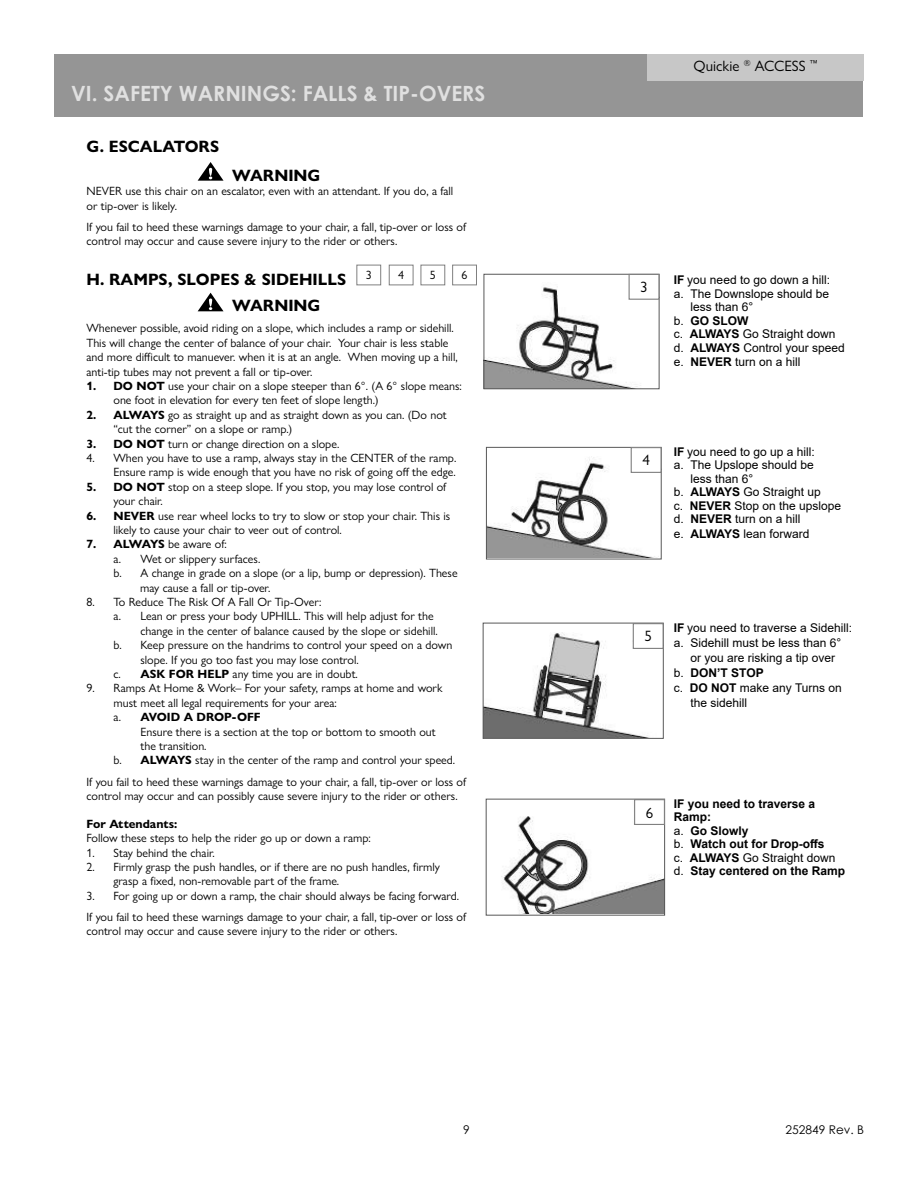
<style>
.page{position:relative;width:918px;height:1188px;background:#fff}
.page>*{position:absolute;margin:0;border:0;box-sizing:border-box;transform-origin:0 0}
.t1{font:700 21px "Century Gothic";color:#e0e0e0}
.t2{font:700 16.5px/26.5px "Gill Sans Nova";color:#000}
.t3{font:15px "Gill Sans Nova";color:#000}
.t4{font:12px/14.4px "Gill Sans Nova";color:#000}
.t5{font:12px "Arial";color:#000}
.t6{font:700 12px/13.5px "Arial";color:#000}
.t7{font:700 12px "Gill Sans Nova";color:#000}
.t8{font:12px "Century Gothic";color:#000}
.s1{font-weight:700}
.s2{font-weight:400}
</style>
<div class="page">
<div style="left:54px;top:54px;width:809px;height:63px;background:#959595"></div>
<div style="left:647px;top:54px;width:217px;height:26px;background:#c7c7c7"></div>
<svg style="left:198px;top:293px;width:26px;height:18px"></svg>
<svg style="left:198px;top:162px;width:26px;height:19px"></svg>
<div style="left:356px;top:265px;width:25px;height:20px;border:1px solid #808080"></div>
<div style="left:389px;top:265px;width:25px;height:20px;border:1px solid #808080"></div>
<div style="left:420px;top:265px;width:25px;height:20px;border:1px solid #808080"></div>
<div style="left:452px;top:265px;width:25px;height:20px;border:1px solid #808080"></div>
<img style="left:486px;top:276px;width:152px;height:111px">
<div style="left:484px;top:274px;width:175px;height:115px;border:1px solid #585858"></div>
<div style="left:629px;top:274px;width:30px;height:25px;background:#fff"></div>
<div style="left:629px;top:274px;width:30px;height:26px;border:1px solid #808080"></div>
<img style="left:488px;top:449px;width:171px;height:108px">
<div style="left:486px;top:447px;width:176px;height:112px;border:1px solid #585858"></div>
<div style="left:631px;top:448px;width:30px;height:24px;background:#fff"></div>
<div style="left:631px;top:447px;width:31px;height:26px;border:1px solid #808080"></div>
<img style="left:485px;top:625px;width:163px;height:112px">
<div style="left:483px;top:623px;width:181px;height:116px;border:1px solid #585858"></div>
<div style="left:633px;top:624px;width:30px;height:24px;background:#fff"></div>
<div style="left:633px;top:623px;width:31px;height:26px;border:1px solid #808080"></div>
<img style="left:501px;top:816px;width:162px;height:97px">
<div style="left:486px;top:799px;width:179px;height:117px;border:1px solid #585858"></div>
<div style="left:635px;top:800px;width:29px;height:24px;background:#fff"></div>
<div style="left:634px;top:799px;width:31px;height:26px;border:1px solid #808080"></div>
<h1 class="t1" style="left:71px;top:84px;width:416px">VI. SAFETY WARNINGS: FALLS &amp; TIP-OVERS</h1>
<h2 class="t2" style="left:87px;top:135px;width:134px">G. ESCALATORS</h2>
<h2 class="t2" style="left:232px;top:164px;width:90px">WARNING</h2>
<p class="t4" style="left:87px;top:185px;width:368px">NEVER use this chair on an escalator, even with an attendant. If you do, a fall or tip-over is likely.</p>
<p class="t4" style="left:87px;top:221px;width:381px">If you fail to heed these warnings damage to your chair, a fall, tip-over or loss of control may occur and cause severe injury to the rider or others.</p>
<h2 class="t2" style="left:232px;top:268px;width:115px;text-indent:-146px">H. RAMPS, SLOPES &amp; SIDEHILLS<br>WARNING</h2>
<p class="t4" style="left:87px;top:322px;width:373px">Whenever possible, avoid riding on a slope, which includes a ramp or sidehill.<br>This will change the center of balance of your chair. Your chair is less stable and more difficult to manuever. when it is at an angle. When moving up a hill, anti-tip tubes may not prevent a fall or tip-over.</p>
<p class="t4" style="left:114px;top:380px;width:350px;text-indent:-27px"><span class="s1">1. DO NOT</span> use your chair on a slope steeper than 6°. (A 6° slope means: one foot in elevation for every ten feet of slope length.)</p>
<p class="t4" style="left:114px;top:409px;width:335px;text-indent:-27px"><span class="s1">2. ALWAYS</span> go as straight up and as straight down as you can. (Do not “cut the corner” on a slope or ramp.)</p>
<p class="t4" style="left:87px;top:438px;width:254px"><span class="s1">3. DO NOT</span> turn or change direction on a slope.</p>
<p class="t4" style="left:87px;top:452px;width:371px;text-align:right">4. When you have to use a ramp, always stay in the CENTER of the ramp.<br>Ensure ramp is wide enough that you have no risk of going off the edge.</p>
<p class="t4" style="left:114px;top:481px;width:334px;text-indent:-27px"><span class="s1">5. DO NOT</span> stop on a steep slope. If you stop, you may lose control of your chair.</p>
<p class="t4" style="left:114px;top:510px;width:338px;text-indent:-27px"><span class="s1">6. NEVER</span> use rear wheel locks to try to slow or stop your chair. This is likely to cause your chair to veer out of control.</p>
<p class="t4" style="left:87px;top:538px;width:142px"><span class="s1">7. ALWAYS</span> be aware of:</p>
<p class="t4" style="left:114px;top:553px;width:148px">a. Wet or slippery surfaces.</p>
<p class="t4" style="left:114px;top:567px;width:346px">b. A change in grade on a slope (or a lip, bump or depression). These</p>
<p class="t4" style="left:140px;top:582px;width:132px">may cause a fall or tip-over.</p>
<p class="t4" style="left:87px;top:596px;width:236px">8. To Reduce The Risk Of A Fall Or Tip-Over:</p>
<p class="t4" style="left:114px;top:610px;width:322px">a. Lean or press your body UPHILL. This will help adjust for the</p>
<p class="t4" style="left:141px;top:625px;width:299px">change in the center of balance caused by the slope or sidehill.</p>
<p class="t4" style="left:114px;top:639px;width:340px">b. Keep pressure on the handrims to control your speed on a down</p>
<p class="t4" style="left:141px;top:654px;width:220px">slope. If you go too fast you may lose control.</p>
<p class="t4" style="left:114px;top:668px;width:246px">c. <span class="s1">ASK FOR HELP</span> any time you are in doubt.</p>
<p class="t4" style="left:114px;top:682px;width:330px;text-indent:-27px">9. Ramps At Home &amp; Work– For your safety, ramps at home and work must meet all legal requirements for your area:<br>a. <span class="s1">AVOID A DROP-OFF</span></p>
<p class="t4" style="left:141px;top:726px;width:297px">Ensure there is a section at the top or bottom to smooth out</p>
<p class="t4" style="left:141px;top:740px;width:68px">the transition.</p>
<p class="t4" style="left:114px;top:754px;width:343px">b. <span class="s1">ALWAYS</span> stay in the center of the ramp and control your speed.</p>
<p class="t4" style="left:87px;top:776px;width:381px">If you fail to heed these warnings damage to your chair, a fall, tip-over or loss of control may occur and can possibly cause severe injury to the rider or others.</p>
<p class="t7" style="left:87px;top:820px;width:92px">For Attendants:</p>
<p class="t4" style="left:87px;top:832px;width:286px">Follow these steps to help the rider go up or down a ramp:</p>
<p class="t4" style="left:87px;top:847px;width:130px">1. Stay behind the chair.</p>
<p class="t4" style="left:114px;top:861px;width:328px;text-indent:-27px">2. Firmly grasp the push handles, or if there are no push handles, firmly grasp a fixed, non-removable part of the frame.</p>
<p class="t4" style="left:87px;top:887px;width:381px;line-height:21.1px">3. For going up or down a ramp, the chair should always be facing forward.<br>If you fail to heed these warnings damage to your chair, a fall, tip-over or loss of</p>
<p class="t4" style="left:87px;top:925px;width:312px">control may occur and cause severe injury to the rider or others.</p>
<p class="t4" style="left:366px;top:269px;width:7px">3</p>
<p class="t4" style="left:398px;top:269px;width:7px">4</p>
<p class="t4" style="left:430px;top:269px;width:7px">5</p>
<p class="t4" style="left:462px;top:269px;width:7px">6</p>
<p class="t3" style="left:694px;top:61px;width:126px">Quickie <sup>®</sup> ACCESS <sup>™</sup></p>
<p class="t3" style="left:640px;top:282px;width:9px">3</p>
<p class="t5" style="left:674px;top:275px;width:158px"><span class="s1">IF</span> you need to go down a hill:</p>
<p class="t5" style="left:674px;top:289px;width:157px">a. The Downslope should be</p>
<p class="t5" style="left:691px;top:302px;width:64px">less than 6°</p>
<p class="t6" style="left:674px;top:315px;width:76px"><span class="s2">b.</span> GO SLOW</p>
<p class="t5" style="left:674px;top:329px;width:163px">c. <span class="s1">ALWAYS</span> Go Straight down</p>
<p class="t5" style="left:674px;top:343px;width:172px">d. <span class="s1">ALWAYS</span> Control your speed</p>
<p class="t5" style="left:674px;top:357px;width:128px">e. <span class="s1">NEVER</span> turn on a hill</p>
<p class="t3" style="left:642px;top:455px;width:9px">4</p>
<p class="t5" style="left:674px;top:447px;width:142px"><span class="s1">IF</span> you need to go up a hill:</p>
<p class="t5" style="left:674px;top:461px;width:141px">a. The Upslope should be</p>
<p class="t5" style="left:691px;top:474px;width:64px">less than 6°</p>
<p class="t5" style="left:674px;top:488px;width:148px">b. <span class="s1">ALWAYS</span> Go Straight up</p>
<p class="t5" style="left:674px;top:501px;width:169px">c. <span class="s1">NEVER</span> Stop on the upslope</p>
<p class="t5" style="left:674px;top:515px;width:128px">d. <span class="s1">NEVER</span> turn on a hill</p>
<p class="t5" style="left:674px;top:529px;width:137px">e. <span class="s1">ALWAYS</span> lean forward</p>
<p class="t3" style="left:644px;top:631px;width:9px">5</p>
<p class="t5" style="left:674px;top:623px;width:180px"><span class="s1">IF</span> you need to traverse a Sidehill:</p>
<p class="t5" style="left:674px;top:638px;width:169px">a. Sidehill must be less than 6°</p>
<p class="t5" style="left:691px;top:653px;width:146px">or you are risking a tip over</p>
<p class="t6" style="left:674px;top:667px;width:91px"><span class="s2">b.</span> DON’T STOP</p>
<p class="t5" style="left:674px;top:683px;width:170px">c. <span class="s1">DO NOT</span> make any Turns on</p>
<p class="t5" style="left:691px;top:698px;width:58px">the sidehill</p>
<p class="t3" style="left:646px;top:807px;width:9px">6</p>
<p class="t6" style="left:674px;top:798px;width:173px">IF you need to traverse a<br>Ramp:<br><span class="s2">a.</span> Go Slowly<br><span class="s2">b.</span> Watch out for Drop-offs<br><span class="s2">c.</span> ALWAYS <span class="s2">Go Straight down d.</span> Stay centered on the Ramp</p>
<p class="t8" style="left:463px;top:1124px;width:8px">9</p>
<p class="t8" style="left:786px;top:1124px;width:80px">252849 Rev. B</p>
</div>
